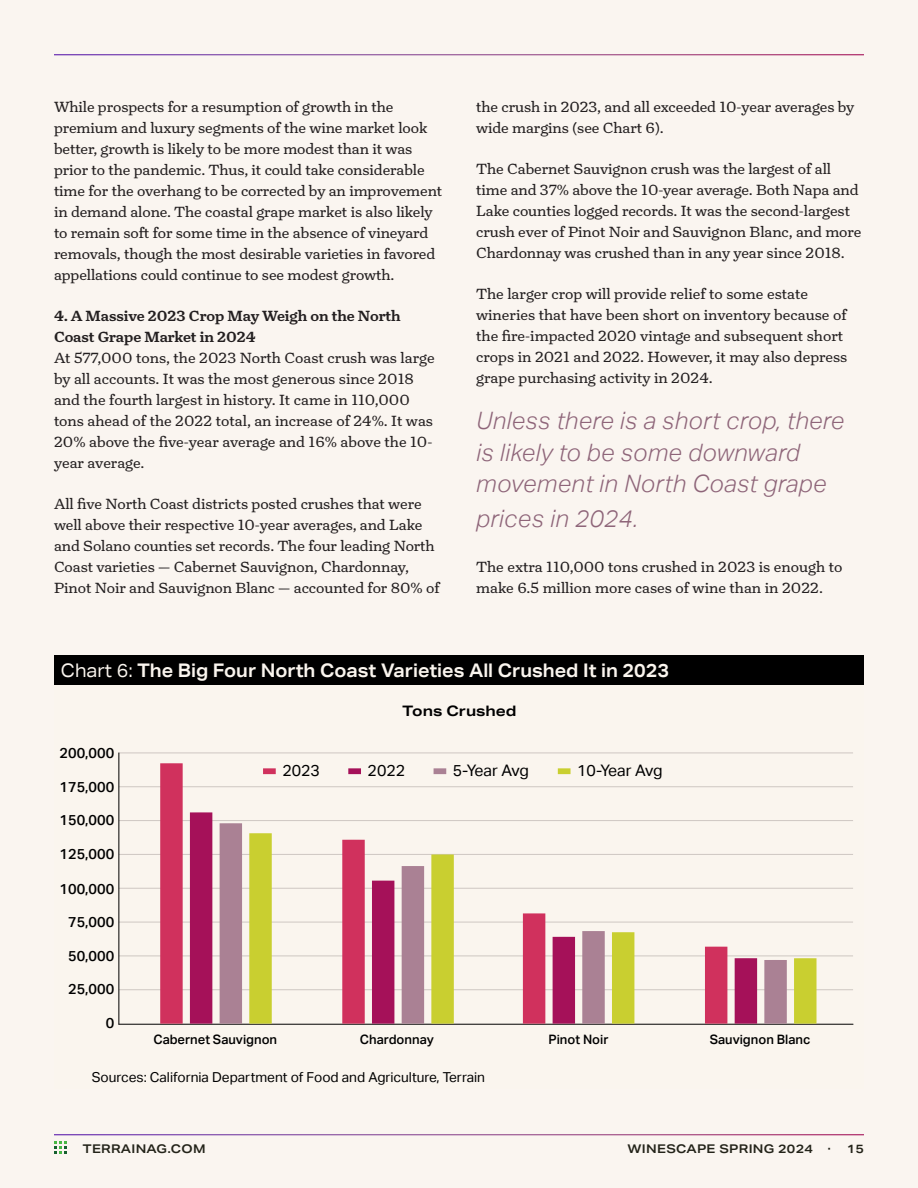
<style>
.page{position:relative;width:918px;height:1188px;background:#faf5f0}
.page>*{position:absolute;margin:0;border:0;box-sizing:border-box;transform-origin:0 0}
.Body{font:italic 300 24px/31.5px "Aktiv Grotesk";letter-spacing:.015em;color:#8e6579}
.t1{font:700 18.75px "Aktiv Grotesk Ex";color:#faf5ee;scale:.88 1}
.t2{font:15.9px "Aktiv Grotesk";color:#000}
.t3{font:15px/21px "Turnip";letter-spacing:-.005em;color:#231f20}
.t4{font:500 14.4px "Aktiv Grotesk";color:#000}
.t5{font:700 14.4px "Aktiv Grotesk Ex";color:#000}
.t6{font:13.8px "Aktiv Grotesk";color:#000}
.t7{font:500 13.05px "Aktiv Grotesk";color:#000}
.t8{font:600 12px "Aktiv Grotesk Ex";letter-spacing:.025em;color:#232319}
.s1{font-weight:500}
.s2{font-weight:400}
</style>
<div class="page">
<hr style="left:54px;top:54px;width:810px;height:1px;background:#fff">
<hr style="left:54px;top:1134px;width:810px;height:1px;background:#fff">
<svg style="left:54px;top:1141px;width:13px;height:12px"></svg>
<hr style="left:119px;top:854px;width:734px;height:1px;background:#cec7c2">
<hr style="left:119px;top:989px;width:734px;height:1px;background:#cec7c2">
<hr style="left:119px;top:820px;width:734px;height:1px;background:#cec7c2">
<hr style="left:119px;top:922px;width:734px;height:1px;background:#cec7c2">
<hr style="left:119px;top:956px;width:734px;height:1px;background:#cec7c2">
<hr style="left:119px;top:888px;width:734px;height:1px;background:#cec7c2">
<hr style="left:119px;top:786px;width:734px;height:1px;background:#cec7c2">
<hr style="left:119px;top:753px;width:734px;height:1px;background:#cec7c2">
<hr style="left:119px;top:753px;width:1px;height:271px;background:#000">
<div style="left:54px;top:656px;width:810px;height:29px;background:#000"></div>
<hr style="left:119px;top:1024px;width:734px;height:1px;background:#000">
<svg style="left:794px;top:958px;width:23px;height:66px;background:#cacf35"></svg>
<div style="left:705px;top:947px;width:22px;height:77px;background:#d0315d"></div>
<div style="left:612px;top:932px;width:22px;height:92px;background:#c9cf30"></div>
<div style="left:523px;top:913px;width:22px;height:111px;background:#d0315d"></div>
<svg style="left:431px;top:854px;width:23px;height:170px;background:#cacf35"></svg>
<svg style="left:342px;top:840px;width:23px;height:184px;background:#d03560"></svg>
<svg style="left:249px;top:833px;width:23px;height:191px;background:#cacf34"></svg>
<svg style="left:764px;top:960px;width:23px;height:64px"></svg>
<svg style="left:582px;top:931px;width:23px;height:93px;background:#ab8396"></svg>
<div style="left:402px;top:866px;width:22px;height:158px;background:#aa8194"></div>
<div style="left:220px;top:823px;width:22px;height:201px;background:#aa8194"></div>
<svg style="left:160px;top:763px;width:23px;height:261px;background:#d03560"></svg>
<svg style="left:735px;top:958px;width:22px;height:66px"></svg>
<div style="left:553px;top:937px;width:22px;height:87px;background:#a51159"></div>
<div style="left:372px;top:881px;width:22px;height:143px;background:#a51159"></div>
<div style="left:190px;top:812px;width:22px;height:212px;background:#a51159"></div>
<div style="left:263px;top:768px;width:13px;height:6px;background:#d0315d"></div>
<div style="left:348px;top:768px;width:13px;height:6px;background:#a51159"></div>
<div style="left:434px;top:768px;width:12px;height:6px;background:#aa8194"></div>
<div style="left:558px;top:768px;width:13px;height:6px;background:#c9cf30"></div>
<h2 class="t3" style="left:54px;top:96px;width:390px">While prospects for a resumption of growth in the premium and luxury segments of the wine market look better, growth is likely to be more modest than it was prior to the pandemic. Thus, it could take considerable time for the overhang to be corrected by an improvement in demand alone. The coastal grape market is also likely to remain soft for some time in the absence of vineyard removals, though the most desirable varieties in favored appellations could continue to see modest growth.</h2>
<h2 class="t3" style="left:54px;top:305px;width:382px"><span class="s1">4. A Massive 2023 Crop May Weigh on the North Coast Grape Market in 2024<br></span>At 577,000 tons, the 2023 North Coast crush was large by all accounts. It was the most generous since 2018 and the fourth largest in history. It came in 110,000 tons ahead of the 2022 total, an increase of 24%. It was 20% above the five-year average and 16% above the 10- year average.</h2>
<h2 class="t3" style="left:54px;top:494px;width:387px">All five North Coast districts posted crushes that were well above their respective 10-year averages, and Lake and Solano counties set records. The four leading North Coast varieties — Cabernet Sauvignon, Chardonnay, Pinot Noir and Sauvignon Blanc — accounted for 80% of</h2>
<h2 class="t3" style="left:476px;top:96px;width:380px">the crush in 2023, and all exceeded 10-year averages by wide margins (see Chart 6).</h2>
<h2 class="t3" style="left:476px;top:158px;width:387px">The Cabernet Sauvignon crush was the largest of all time and 37% above the 10-year average. Both Napa and Lake counties logged records. It was the second-largest crush ever of Pinot Noir and Sauvignon Blanc, and more Chardonnay was crushed than in any year since 2018.</h2>
<h2 class="t3" style="left:476px;top:284px;width:373px">The larger crop will provide relief to some estate wineries that have been short on inventory because of the fire-impacted 2020 vintage and subsequent short crops in 2021 and 2022. However, it may also depress grape purchasing activity in 2024.</h2>
<p class="Body" style="left:476px;top:405px;width:370px">Unless there is a short crop, there is likely to be some downward movement in North Coast grape</p>
<p class="Body" style="left:476px;top:502px;width:163px">prices in 2024.</p>
<h2 class="t3" style="left:476px;top:556px;width:368px">The extra 110,000 tons crushed in 2023 is enough to make 6.5 million more cases of wine than in 2022.</h2>
<p class="t1" style="left:61px;top:658px;width:693px"><span class="s2">Chart 6:</span> The Big Four North Coast Varieties All Crushed It in 2023</p>
<p class="t4" style="left:60px;top:745px;width:56px">200,000</p>
<p class="t4" style="left:60px;top:778px;width:56px">175,000</p>
<p class="t4" style="left:60px;top:812px;width:56px">150,000</p>
<p class="t4" style="left:60px;top:846px;width:56px">125,000</p>
<p class="t4" style="left:60px;top:880px;width:56px">100,000</p>
<p class="t4" style="left:68px;top:914px;width:48px">75,000</p>
<p class="t4" style="left:68px;top:947px;width:48px">50,000</p>
<p class="t4" style="left:68px;top:981px;width:48px">25,000</p>
<p class="t4" style="left:106px;top:1014px;width:10px">0</p>
<p class="t5" style="left:402px;top:702px;width:116px">Tons Crushed</p>
<p class="t2" style="left:282px;top:762px;width:39px">2023</p>
<p class="t2" style="left:368px;top:762px;width:39px">2022</p>
<p class="t2" style="left:453px;top:762px;width:77px">5-Year Avg</p>
<p class="t2" style="left:577px;top:762px;width:87px">10-Year Avg</p>
<p class="t7" style="left:153px;top:1032px;width:125px">Cabernet Sauvignon</p>
<p class="t7" style="left:360px;top:1032px;width:75px">Chardonnay</p>
<p class="t7" style="left:548px;top:1032px;width:61px">Pinot Noir</p>
<p class="t7" style="left:710px;top:1032px;width:102px">Sauvignon Blanc</p>
<p class="t6" style="left:92px;top:1069px;width:395px">Sources: California Department of Food and Agriculture, Terrain</p>
<p class="t8" style="left:83px;top:1142px;width:124px">TERRAINAG.COM</p>
<p class="t8" style="left:628px;top:1142px;width:205px">WINESCAPE SPRING 2024 ·</p>
<p class="t8" style="left:847px;top:1142px;width:19px">15</p>
</div>
